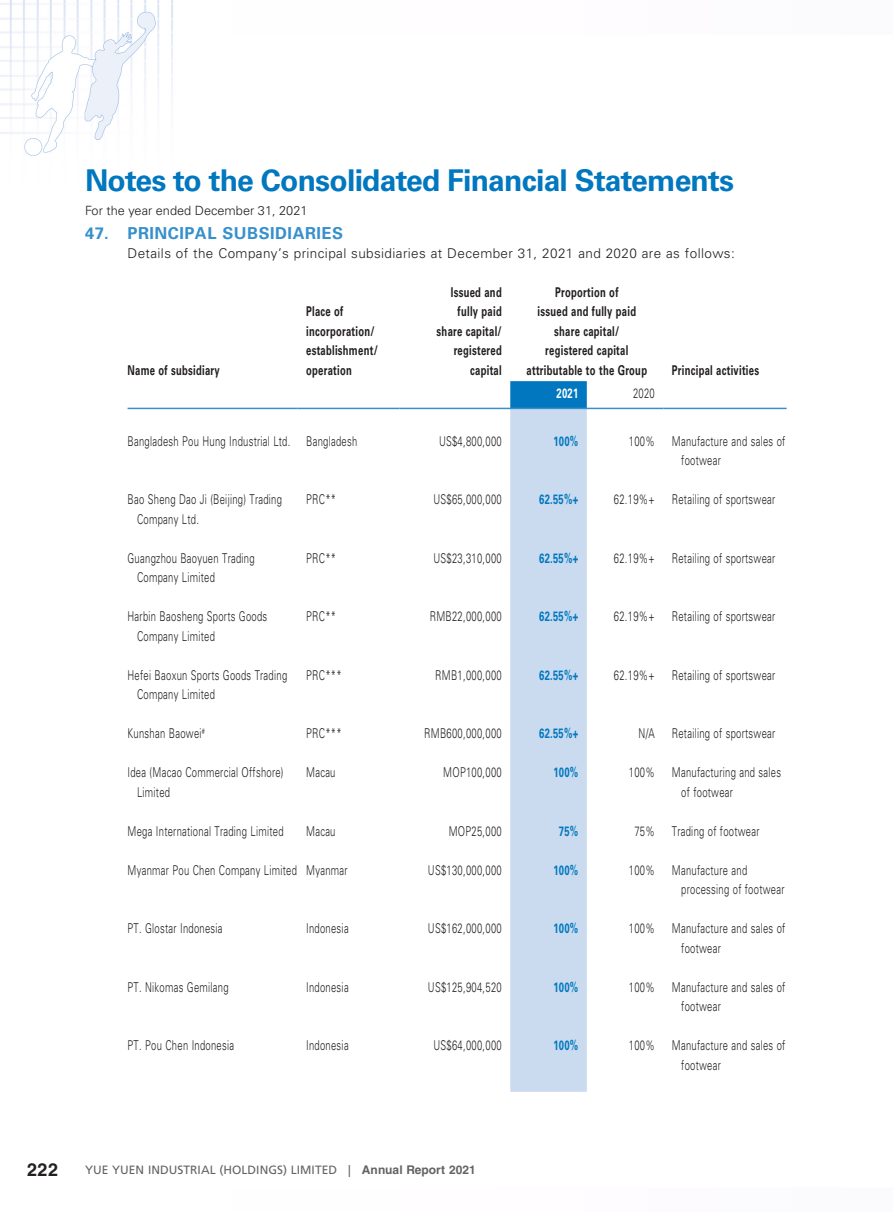
<style>
.page{position:relative;width:893px;height:1212px;background:#fff}
.page>*{position:absolute;margin:0;border:0;box-sizing:border-box;transform-origin:0 0}
.t1{font:700 30px "Univers LT Std";letter-spacing:-.025em;color:#0077bf}
.t2{font:700 18px "Helvetica LT Std";color:#231f20}
._01_H1{font:700 16.5px "Univers LT Std";letter-spacing:.03em;color:#3790cc}
._50_Table_txt{font:300 13.5px/19.5px "Univers LT Std";letter-spacing:.03em;color:#231f20;scale:.7 1}
._50_Table_txt-2{font:700 13.5px "Univers LT Std";letter-spacing:.03em;color:#231f20;scale:.7 1}
._00_txt{font:300 13.5px "Univers LT Std";letter-spacing:.03em;color:#231f20}
._50_Table_txt-3{font:700 13.5px "Univers LT Std";letter-spacing:.03em;color:#0077bf;scale:.7 1}
._50_Table_txt-4{font:700 13.5px "Univers LT Std";color:#fff;scale:.7 1}
.t3{font:300 12.75px "Univers LT Std";color:#231f20}
.t4{font:12px "Frutiger LT Std";letter-spacing:.005em;color:#636366}
.s1{font-family:"Helvetica LT Std";font-weight:700}
</style>
<div class="page">
<img style="left:0;top:0;width:787px;height:410px">
<svg style="left:510px;top:381px;width:77px;height:27px;background:#0378bf"></svg>
<div style="left:510px;top:409px;width:77px;height:683px;background:#cadbef"></div>
<hr style="left:128px;top:408px;width:170px;height:1px;background:#3790cc">
<hr style="left:298px;top:408px;width:102px;height:1px;background:#3790cc">
<hr style="left:400px;top:408px;width:110px;height:1px;background:#3790cc">
<hr style="left:510px;top:408px;width:77px;height:1px;background:#3790cc">
<hr style="left:587px;top:408px;width:76px;height:1px;background:#3790cc">
<hr style="left:663px;top:408px;width:124px;height:1px;background:#3790cc">
<h1 class="t1" style="left:85px;top:163px;width:651px">Notes to the Consolidated Financial Statements</h1>
<p class="_01_H1" style="left:85px;top:224px;width:260px">47. PRINCIPAL SUBSIDIARIES</p>
<p class="_00_txt" style="left:128px;top:245px;width:609px">Details of the Company’s principal subsidiaries at December 31, 2021 and 2020 are as follows:</p>
<p class="t3" style="left:85px;top:202px;width:224px">For the year ended December 31, 2021</p>
<p class="_50_Table_txt-2" style="left:306px;top:303px;width:55px">Place of</p>
<p class="_50_Table_txt-2" style="left:451px;top:284px;width:74px">Issued and</p>
<p class="_50_Table_txt-2" style="left:458px;top:303px;width:65px">fully paid</p>
<p class="_50_Table_txt-2" style="left:555px;top:284px;width:92px">Proportion of</p>
<p class="_50_Table_txt-2" style="left:538px;top:303px;width:142px">issued and fully paid</p>
<p class="_50_Table_txt-2" style="left:306px;top:323px;width:99px">incorporation/</p>
<p class="_50_Table_txt-2" style="left:437px;top:323px;width:95px">share capital/</p>
<p class="_50_Table_txt-2" style="left:554px;top:323px;width:95px">share capital/</p>
<p class="_50_Table_txt-2" style="left:306px;top:342px;width:104px">establishment/</p>
<p class="_50_Table_txt-2" style="left:454px;top:342px;width:70px">registered</p>
<p class="_50_Table_txt-2" style="left:545px;top:342px;width:120px">registered capital</p>
<p class="_50_Table_txt-2" style="left:128px;top:362px;width:133px">Name of subsidiary</p>
<p class="_50_Table_txt-2" style="left:306px;top:362px;width:67px">operation</p>
<p class="_50_Table_txt-2" style="left:470px;top:362px;width:47px">capital</p>
<p class="_50_Table_txt-2" style="left:527px;top:362px;width:174px">attributable to the Group</p>
<p class="_50_Table_txt-2" style="left:672px;top:362px;width:126px">Principal activities</p>
<p class="_50_Table_txt-4" style="left:556px;top:386px;width:33px">2021</p>
<p class="_50_Table_txt" style="left:633px;top:384px;width:33px">2020</p>
<p class="_50_Table_txt" style="left:128px;top:431px;width:234px">Bangladesh Pou Hung Industrial Ltd.</p>
<p class="_50_Table_txt" style="left:306px;top:431px;width:75px">Bangladesh</p>
<p class="_50_Table_txt" style="left:439px;top:431px;width:91px">US$4,800,000</p>
<p class="_50_Table_txt-3" style="left:553px;top:433px;width:37px">100%</p>
<p class="_50_Table_txt" style="left:629px;top:431px;width:39px">100%</p>
<p class="_50_Table_txt" style="left:681px;top:431px;width:150px;text-indent:-9px">Manufacture and sales of footwear</p>
<p class="_50_Table_txt" style="left:137px;top:490px;width:209px;text-indent:-9px">Bao Sheng Dao Ji (Beijing) Trading<br>Company Ltd.</p>
<p class="_50_Table_txt" style="left:306px;top:490px;width:44px">PRC**</p>
<p class="_50_Table_txt" style="left:433px;top:490px;width:99px">US$65,000,000</p>
<p class="_50_Table_txt-3" style="left:539px;top:492px;width:57px">62.55%+</p>
<p class="_50_Table_txt" style="left:614px;top:490px;width:60px">62.19%+</p>
<p class="_50_Table_txt" style="left:672px;top:490px;width:149px">Retailing of sportswear</p>
<p class="_50_Table_txt" style="left:137px;top:548px;width:170px;text-indent:-9px">Guangzhou Baoyuen Trading<br>Company Limited</p>
<p class="_50_Table_txt" style="left:306px;top:548px;width:44px">PRC**</p>
<p class="_50_Table_txt" style="left:433px;top:548px;width:99px">US$23,310,000</p>
<p class="_50_Table_txt-3" style="left:539px;top:550px;width:57px">62.55%+</p>
<p class="_50_Table_txt" style="left:614px;top:548px;width:60px">62.19%+</p>
<p class="_50_Table_txt" style="left:672px;top:548px;width:149px">Retailing of sportswear</p>
<p class="_50_Table_txt" style="left:137px;top:607px;width:188px;text-indent:-9px">Harbin Baosheng Sports Goods<br>Company Limited</p>
<p class="_50_Table_txt" style="left:306px;top:607px;width:44px">PRC**</p>
<p class="_50_Table_txt" style="left:430px;top:607px;width:104px">RMB22,000,000</p>
<p class="_50_Table_txt-3" style="left:539px;top:609px;width:57px">62.55%+</p>
<p class="_50_Table_txt" style="left:614px;top:607px;width:60px">62.19%+</p>
<p class="_50_Table_txt" style="left:672px;top:607px;width:149px">Retailing of sportswear</p>
<p class="_50_Table_txt" style="left:137px;top:665px;width:216px;text-indent:-9px">Hefei Baoxun Sports Goods Trading<br>Company Limited</p>
<p class="_50_Table_txt" style="left:306px;top:665px;width:52px">PRC***</p>
<p class="_50_Table_txt" style="left:435px;top:665px;width:96px">RMB1,000,000</p>
<p class="_50_Table_txt-3" style="left:539px;top:667px;width:57px">62.55%+</p>
<p class="_50_Table_txt" style="left:614px;top:665px;width:60px">62.19%+</p>
<p class="_50_Table_txt" style="left:672px;top:665px;width:149px">Retailing of sportswear</p>
<p class="_50_Table_txt" style="left:128px;top:724px;width:112px">Kunshan Baowei<sup>#</sup></p>
<p class="_50_Table_txt" style="left:306px;top:724px;width:52px">PRC***</p>
<p class="_50_Table_txt" style="left:424px;top:724px;width:112px">RMB600,000,000</p>
<p class="_50_Table_txt-3" style="left:539px;top:726px;width:57px">62.55%+</p>
<p class="_50_Table_txt" style="left:639px;top:724px;width:25px">N/A</p>
<p class="_50_Table_txt" style="left:672px;top:724px;width:149px">Retailing of sportswear</p>
<p class="_50_Table_txt" style="left:137px;top:763px;width:211px;text-indent:-9px">Idea (Macao Commercial Offshore)<br>Limited</p>
<p class="_50_Table_txt" style="left:306px;top:763px;width:44px">Macau</p>
<p class="_50_Table_txt" style="left:443px;top:763px;width:85px">MOP100,000</p>
<p class="_50_Table_txt-3" style="left:553px;top:765px;width:37px">100%</p>
<p class="_50_Table_txt" style="left:629px;top:763px;width:39px">100%</p>
<p class="_50_Table_txt" style="left:681px;top:763px;width:144px;text-indent:-9px">Manufacturing and sales of footwear</p>
<p class="_50_Table_txt" style="left:128px;top:821px;width:224px">Mega International Trading Limited</p>
<p class="_50_Table_txt" style="left:306px;top:821px;width:44px">Macau</p>
<p class="_50_Table_txt" style="left:449px;top:821px;width:77px">MOP25,000</p>
<p class="_50_Table_txt-3" style="left:559px;top:823px;width:29px">75%</p>
<p class="_50_Table_txt" style="left:634px;top:821px;width:31px">75%</p>
<p class="_50_Table_txt" style="left:672px;top:821px;width:127px">Trading of footwear</p>
<p class="_50_Table_txt" style="left:128px;top:860px;width:244px">Myanmar Pou Chen Company Limited</p>
<p class="_50_Table_txt" style="left:306px;top:860px;width:61px">Myanmar</p>
<p class="_50_Table_txt" style="left:428px;top:860px;width:107px">US$130,000,000</p>
<p class="_50_Table_txt-3" style="left:553px;top:862px;width:37px">100%</p>
<p class="_50_Table_txt" style="left:629px;top:860px;width:39px">100%</p>
<p class="_50_Table_txt" style="left:681px;top:860px;width:149px;text-indent:-9px">Manufacture and processing of footwear</p>
<p class="_50_Table_txt" style="left:128px;top:919px;width:137px">PT. Glostar Indonesia</p>
<p class="_50_Table_txt" style="left:306px;top:919px;width:62px">Indonesia</p>
<p class="_50_Table_txt" style="left:428px;top:919px;width:107px">US$162,000,000</p>
<p class="_50_Table_txt-3" style="left:553px;top:921px;width:37px">100%</p>
<p class="_50_Table_txt" style="left:629px;top:919px;width:39px">100%</p>
<p class="_50_Table_txt" style="left:681px;top:919px;width:150px;text-indent:-9px">Manufacture and sales of footwear</p>
<p class="_50_Table_txt" style="left:128px;top:977px;width:146px">PT. Nikomas Gemilang</p>
<p class="_50_Table_txt" style="left:306px;top:977px;width:62px">Indonesia</p>
<p class="_50_Table_txt" style="left:428px;top:977px;width:107px">US$125,904,520</p>
<p class="_50_Table_txt-3" style="left:553px;top:979px;width:37px">100%</p>
<p class="_50_Table_txt" style="left:629px;top:977px;width:39px">100%</p>
<p class="_50_Table_txt" style="left:681px;top:977px;width:150px;text-indent:-9px">Manufacture and sales of footwear</p>
<p class="_50_Table_txt" style="left:128px;top:1036px;width:154px">PT. Pou Chen Indonesia</p>
<p class="_50_Table_txt" style="left:306px;top:1036px;width:62px">Indonesia</p>
<p class="_50_Table_txt" style="left:433px;top:1036px;width:99px">US$64,000,000</p>
<p class="_50_Table_txt-3" style="left:553px;top:1038px;width:37px">100%</p>
<p class="_50_Table_txt" style="left:629px;top:1036px;width:39px">100%</p>
<p class="_50_Table_txt" style="left:681px;top:1036px;width:150px;text-indent:-9px">Manufacture and sales of footwear</p>
<h2 class="t2" style="left:27px;top:1158px;width:33px">222</h2>
<p class="t4" style="left:85px;top:1162px;width:392px">YUE YUEN INDUSTRIAL (HOLDINGS) LIMITED | <span class="s1">Annual Report 2021</span></p>
</div>
